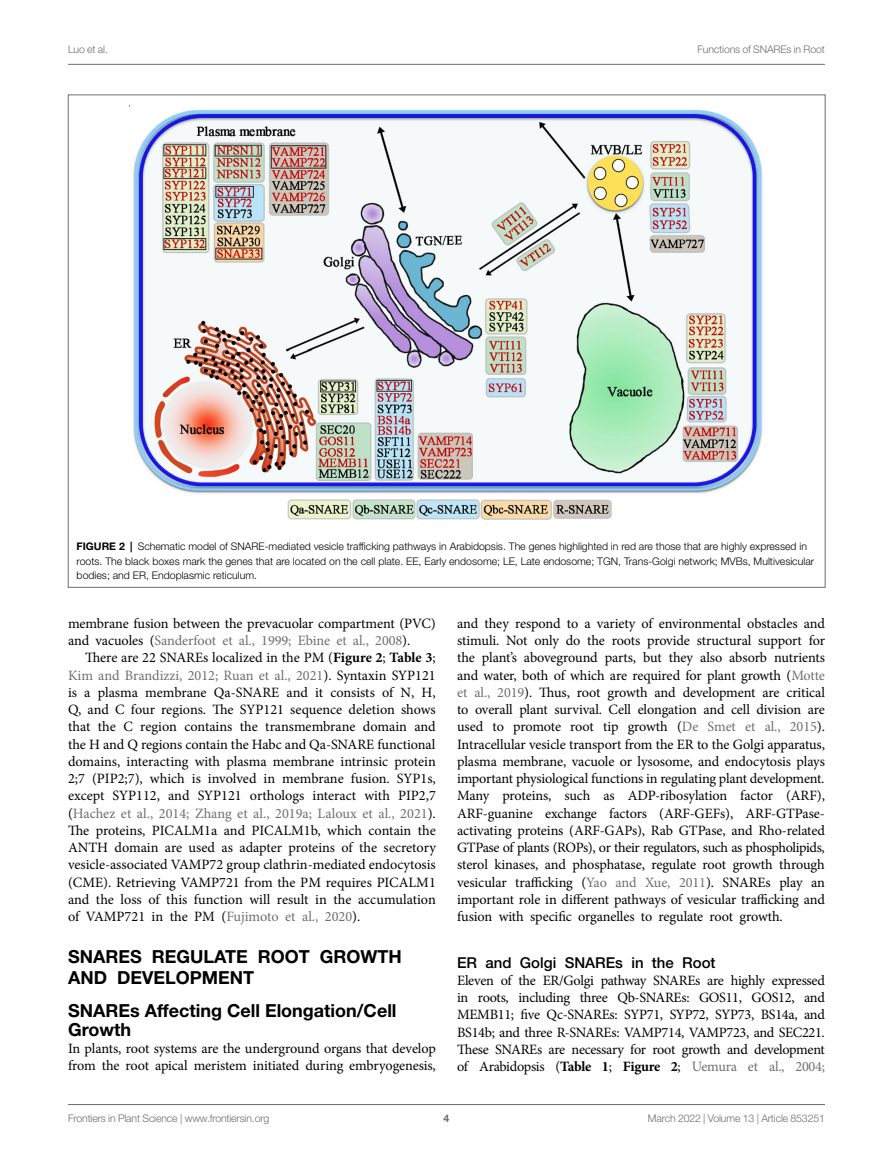
<style>
.page{position:relative;width:893px;height:1170px;background:#fff}
.page>*{position:absolute;margin:0;border:0;box-sizing:border-box;transform-origin:0 0}
.HEAD_2_after_HEAD_1{font:700 18px/18.8px "Helvetica Neue LT Std";color:#000}
.HEAD_1{font:700 18px/21px "Helvetica Neue LT Std";color:#000}
.HEAD_3{font:500 15px "Helvetica Neue LT Std";color:#000}
.TEXT_FLUSH{font:14.25px/17.2px "Minion Pro";letter-spacing:-.015em;color:#000;text-align:justify}
.TEXT{font:14.25px/17.2px "Minion Pro";letter-spacing:-.005em;color:#000}
.FIG_LEG{font:300 10.5px/14.2px "Helvetica Neue LT Std";color:#000}
.t1{font:300 10.5px "Helvetica Neue LT Std";letter-spacing:-.015em;color:#6d6e71}
.t2{font:700 10.5px "Helvetica Neue LT Std";color:#6d6e71}
.s1{font-weight:700}
.s2{color:#6d6e71}
</style>
<div class="page">
<hr style="left:68px;top:64px;width:757px;height:1px;background:#6d6e71">
<hr style="left:68px;top:1104px;width:757px;height:1px;background:#6d6e71">
<img style="left:129px;top:105px;width:634px;height:415px">
<p class="t1" style="left:68px;top:42px;width:41px">Luo et al.</p>
<p class="t1" style="left:697px;top:42px;width:129px">Functions of SNAREs in Root</p>
<p class="FIG_LEG" style="left:77px;top:539px;width:739px"><span class="s1">FIGURE 2 |</span> Schematic model of SNARE-mediated vesicle trafficking pathways in Arabidopsis. The genes highlighted in red are those that are highly expressed in roots. The black boxes mark the genes that are located on the cell plate. EE, Early endosome; LE, Late endosome; TGN, Trans-Golgi network; MVBs, Multivesicular bodies; and ER, Endoplasmic reticulum.</p>
<p class="TEXT" style="left:68px;top:614px;width:369px">membrane fusion between the prevacuolar compartment (PVC) and vacuoles (<span class="s2">Sanderfoot et al., 1999; Ebine et al., 2008</span>).</p>
<p class="TEXT" style="left:68px;top:649px;width:369px;text-align:justify;text-indent:17px">There are 22 SNAREs localized in the PM (<span class="s1">Figure 2</span>; <span class="s1">Table 3</span>; <span class="s2">Kim and Brandizzi, 2012; Ruan et al., 2021</span>). Syntaxin SYP121 is a plasma membrane Qa-SNARE and it consists of N, H, Q, and C four regions. The SYP121 sequence deletion shows that the C region contains the transmembrane domain and the H and Q regions contain the Habc and Qa-SNARE functional domains, interacting with plasma membrane intrinsic protein 2;7 (PIP2;7), which is involved in membrane fusion. SYP1s, except SYP112, and SYP121 orthologs interact with PIP2,7 (<span class="s2">Hachez et al., 2014; Zhang et al., 2019a; Laloux et al., 2021</span>).<br>The proteins, PICALM1a and PICALM1b, which contain the ANTH domain are used as adapter proteins of the secretory vesicle-associated VAMP72 group clathrin-mediated endocytosis (CME). Retrieving VAMP721 from the PM requires PICALM1 and the loss of this function will result in the accumulation of VAMP721 in the PM (<span class="s2">Fujimoto et al., 2020</span>).</p>
<p class="HEAD_1" style="left:68px;top:945px;width:335px">SNARES REGULATE ROOT GROWTH<br>AND DEVELOPMENT</p>
<p class="HEAD_2_after_HEAD_1" style="left:68px;top:1000px;width:330px">SNAREs Affecting Cell Elongation/Cell<br>Growth</p>
<p class="TEXT_FLUSH" style="left:68px;top:1039px;width:369px">In plants, root systems are the underground organs that develop from the root apical meristem initiated during embryogenesis,</p>
<p class="TEXT_FLUSH" style="left:457px;top:614px;width:369px">and they respond to a variety of environmental obstacles and stimuli. Not only do the roots provide structural support for the plant’s aboveground parts, but they also absorb nutrients and water, both of which are required for plant growth (<span class="s2">Motte et al., 2019</span>). Thus, root growth and development are critical to overall plant survival. Cell elongation and cell division are used to promote root tip growth (<span class="s2">De Smet et al., 2015</span>).<br>Intracellular vesicle transport from the ER to the Golgi apparatus, plasma membrane, vacuole or lysosome, and endocytosis plays important physiological functions in regulating plant development.<br>Many proteins, such as ADP-ribosylation factor (ARF), ARF-guanine exchange factors (ARF-GEFs), ARF-GTPase&shy;activating proteins (ARF-GAPs), Rab GTPase, and Rho-related GTPase of plants (ROPs), or their regulators, such as phospholipids, sterol kinases, and phosphatase, regulate root growth through vesicular trafficking (<span class="s2">Yao and Xue, 2011</span>). SNAREs play an important role in different pathways of vesicular trafficking and fusion with specific organelles to regulate root growth.</p>
<p class="HEAD_3" style="left:457px;top:953px;width:260px">ER and Golgi SNAREs in the Root</p>
<p class="TEXT_FLUSH" style="left:457px;top:971px;width:369px">Eleven of the ER/Golgi pathway SNAREs are highly expressed in roots, including three Qb-SNAREs: GOS11, GOS12, and MEMB11; five Qc-SNAREs: SYP71, SYP72, SYP73, BS14a, and BS14b; and three R-SNAREs: VAMP714, VAMP723, and SEC221.<br>These SNAREs are necessary for root growth and development of Arabidopsis (<span class="s1">Table 1</span>; <span class="s1">Figure 2</span>; <span class="s2">Uemura et al., 2004;</span></p>
<p class="t1" style="left:68px;top:1111px;width:203px">Frontiers in Plant Science | www.frontiersin.org</p>
<p class="t2" style="left:444px;top:1111px;width:7px">4</p>
<p class="t1" style="left:648px;top:1111px;width:178px">March 2022 | Volume 13 | Article 853251</p>
</div>
